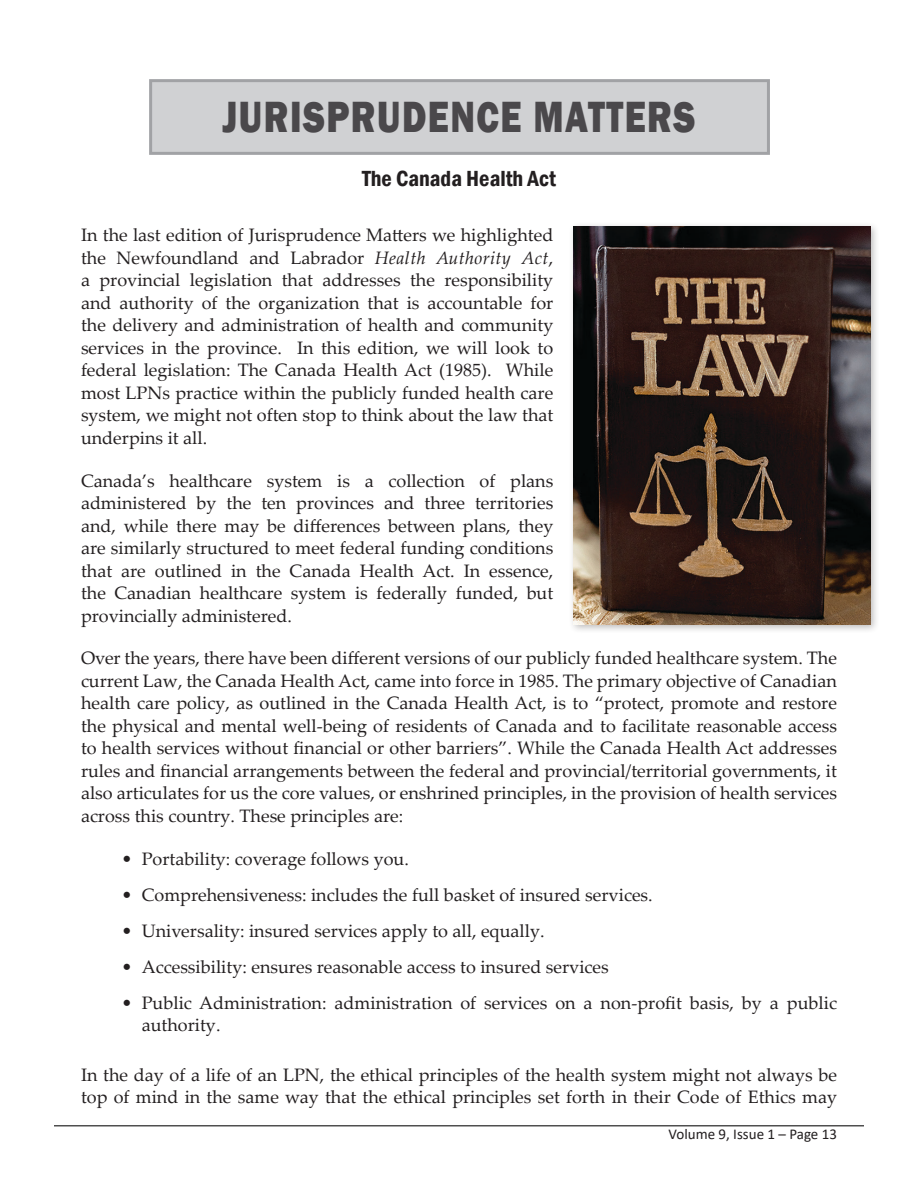
<style>
.page{position:relative;width:918px;height:1188px;background:#fff}
.page>*{position:absolute;margin:0;border:0;box-sizing:border-box;transform-origin:0 0}
.t1{font:800 45px "Franklin Gothic";letter-spacing:.04em;color:#4a484b;scale:.8 1}
.body{font:600 condensed 22.5px "Franklin Gothic";color:#231f20}
.body-2{font:18px/22.5px "Palatino Linotype";color:#231f20;text-align:justify}
.t2{font:15px "Calibri";color:#231f20}
.s1{font-style:italic}
</style>
<div class="page">
<hr style="left:54px;top:1125px;width:810px;height:1px;background:#4f4f4f">
<div style="left:149px;top:79px;width:621px;height:76px;background:#d0d1d3;border:3px solid #a1a2a5"></div>
<div style="left:569px;top:222px;width:311px;height:412px;background:#231f20;opacity:.3"></div>
<img style="left:574px;top:227px;width:297px;height:397px">
<p class="t1" style="left:223px;top:88px;width:593px">JURISPRUDENCE MATTERS</p>
<p class="body" style="left:362px;top:163px;width:195px">The Canada Health Act</p>
<p class="body-2" style="left:81px;top:223px;width:474px">In the last edition of Jurisprudence Matters we highlighted the Newfoundland and Labrador <span class="s1">Health Authority Act</span>, a provincial legislation that addresses the responsibility and authority of the organization that is accountable for the delivery and administration of health and community services in the province. In this edition, we will look to federal legislation: The Canada Health Act (1985). While most LPNs practice within the publicly funded health care system, we might not often stop to think about the law that underpins it all.</p>
<p class="body-2" style="left:81px;top:469px;width:474px">Canada’s healthcare system is a collection of plans administered by the ten provinces and three territories and, while there may be differences between plans, they are similarly structured to meet federal funding conditions that are outlined in the Canada Health Act. In essence, the Canadian healthcare system is federally funded, but provincially administered.</p>
<p class="body-2" style="left:81px;top:646px;width:758px">Over the years, there have been different versions of our publicly funded healthcare system. The current Law, the Canada Health Act, came into force in 1985. The primary objective of Canadian health care policy, as outlined in the Canada Health Act, is to “protect, promote and restore the physical and mental well-being of residents of Canada and to facilitate reasonable access to health services without financial or other barriers”. While the Canada Health Act addresses rules and financial arrangements between the federal and provincial/territorial governments, it also articulates for us the core values, or enshrined principles, in the provision of health services across this country. These principles are:</p>
<p class="body-2" style="left:122px;top:847px;width:289px">• Portability: coverage follows you.</p>
<p class="body-2" style="left:122px;top:883px;width:533px">• Comprehensiveness: includes the full basket of insured services.</p>
<p class="body-2" style="left:122px;top:919px;width:425px">• Universality: insured services apply to all, equally.</p>
<p class="body-2" style="left:122px;top:955px;width:489px">• Accessibility: ensures reasonable access to insured services</p>
<p class="body-2" style="left:142px;top:991px;width:697px;text-indent:-20px">• Public Administration: administration of services on a non-profit basis, by a public authority.</p>
<p class="body-2" style="left:81px;top:1063px;width:758px">In the day of a life of an LPN, the ethical principles of the health system might not always be top of mind in the same way that the ethical principles set forth in their Code of Ethics may</p>
<p class="t2" style="left:669px;top:1124px;width:170px">Volume 9, Issue 1 – Page 13</p>
</div>
